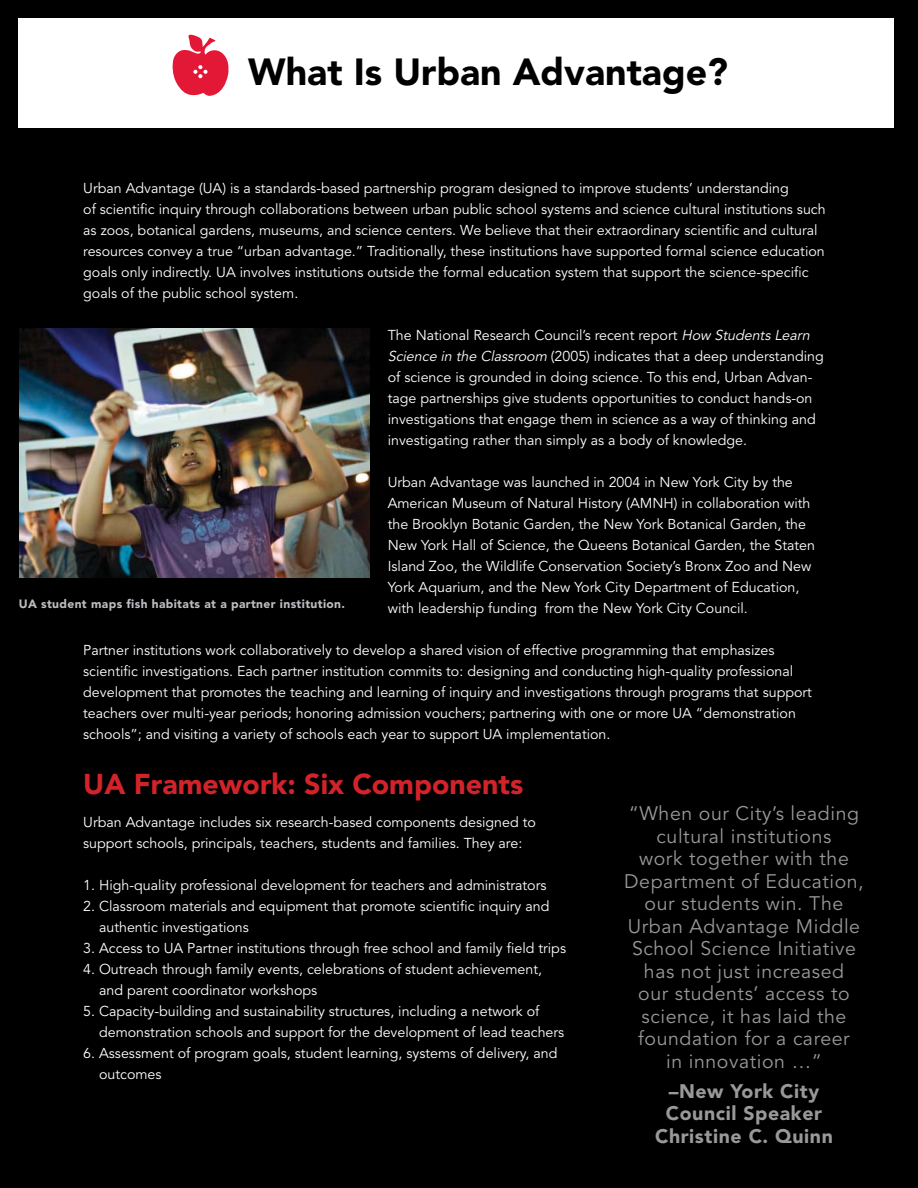
<style>
.page{position:relative;width:918px;height:1188px;background:#000}
.page>*{position:absolute;margin:0;border:0;box-sizing:border-box;transform-origin:0 0}
.t1{font:900 37.5px "Avenir";color:#000}
.t2{font:900 28.5px "Avenir";color:#d2232a}
.t3{font:19.5px/22.5px "Avenir";letter-spacing:.03em;color:#99999a;text-align:center}
.t4{font:900 19.5px/22.5px "Avenir";letter-spacing:.03em;color:#99999a;text-align:center}
.t5{font:14.25px/21px "Avenir";color:#fff}
.t6{font:900 12px "Avenir";letter-spacing:.03em;color:#bbbdc0}
.s1{font-style:italic}
</style>
<div class="page">
<div style="left:19px;top:18px;width:875px;height:110px;background:#fff"></div>
<svg style="left:173px;top:35px;width:56px;height:61px"></svg>
<img style="left:19px;top:328px;width:351px;height:250px">
<h1 class="t1" style="left:248px;top:57px;width:481px">What Is Urban Advantage?</h1>
<p class="t5" style="left:83px;top:179px;width:744px">Urban Advantage (UA) is a standards-based partnership program designed to improve students’ understanding<br>of scientific inquiry through collaborations between urban public school systems and science cultural institutions such as zoos, botanical gardens, museums, and science centers. We believe that their extraordinary scientific and cultural resources convey a true “urban advantage.” Traditionally, these institutions have supported formal science education goals only indirectly. UA involves institutions outside the formal education system that support the science-specific goals of the public school system.</p>
<p class="t5" style="left:388px;top:326px;width:438px">The National Research Council’s recent report <span class="s1">How Students Learn Science in the Classroom</span> (2005) indicates that a deep understanding of science is grounded in doing science. To this end, Urban Advan&shy;tage partnerships give students opportunities to conduct hands-on investigations that engage them in science as a way of thinking and investigating rather than simply as a body of knowledge.</p>
<p class="t5" style="left:388px;top:473px;width:429px">Urban Advantage was launched in 2004 in New York City by the American Museum of Natural History (AMNH) in collaboration with the Brooklyn Botanic Garden, the New York Botanical Garden, the New York Hall of Science, the Queens Botanical Garden, the Staten Island Zoo, the Wildlife Conservation Society’s Bronx Zoo and New York Aquarium, and the New York City Department of Education, with leadership funding from the New York City Council.</p>
<p class="t5" style="left:83px;top:641px;width:730px">Partner institutions work collaboratively to develop a shared vision of effective programming that emphasizes scientific investigations. Each partner institution commits to: designing and conducting high-quality professional development that promotes the teaching and learning of inquiry and investigations through programs that support teachers over multi-year periods; honoring admission vouchers; partnering with one or more UA “demonstration schools”; and visiting a variety of schools each year to support UA implementation.</p>
<h2 class="t2" style="left:83px;top:772px;width:442px">UA Framework: Six Components</h2>
<p class="t5" style="left:83px;top:813px;width:454px">Urban Advantage includes six research-based components designed to support schools, principals, teachers, students and families. They are:</p>
<p class="t5" style="left:83px;top:876px;width:465px">1. High-quality professional development for teachers and administrators</p>
<p class="t5" style="left:99px;top:897px;width:452px;text-indent:-16px">2. Classroom materials and equipment that promote scientific inquiry and authentic investigations</p>
<p class="t5" style="left:83px;top:939px;width:484px">3. Access to UA Partner institutions through free school and family field trips</p>
<p class="t5" style="left:99px;top:960px;width:445px;text-indent:-16px">4. Outreach through family events, celebrations of student achievement, and parent coordinator workshops</p>
<p class="t5" style="left:99px;top:1002px;width:467px;text-indent:-16px">5. Capacity-building and sustainability structures, including a network of demonstration schools and support for the development of lead teachers</p>
<p class="t5" style="left:99px;top:1044px;width:460px;text-indent:-16px">6. Assessment of program goals, student learning, systems of delivery, and outcomes</p>
<p class="t6" style="left:19px;top:599px;width:328px">UA student maps fish habitats at a partner institution.</p>
<p class="t3" style="left:624px;top:805px;width:241px">“When our City’s leading cultural institutions<br>work together with the<br>Department of Education, our students win. The<br>Urban Advantage Middle<br>School Science Initiative has not just increased<br>our students’ access to science, it has laid the foundation for a career<br>in innovation …”</p>
<h3 class="t4" style="left:655px;top:1081px;width:179px">–New York City<br>Council Speaker<br>Christine C. Quinn</h3>
</div>
